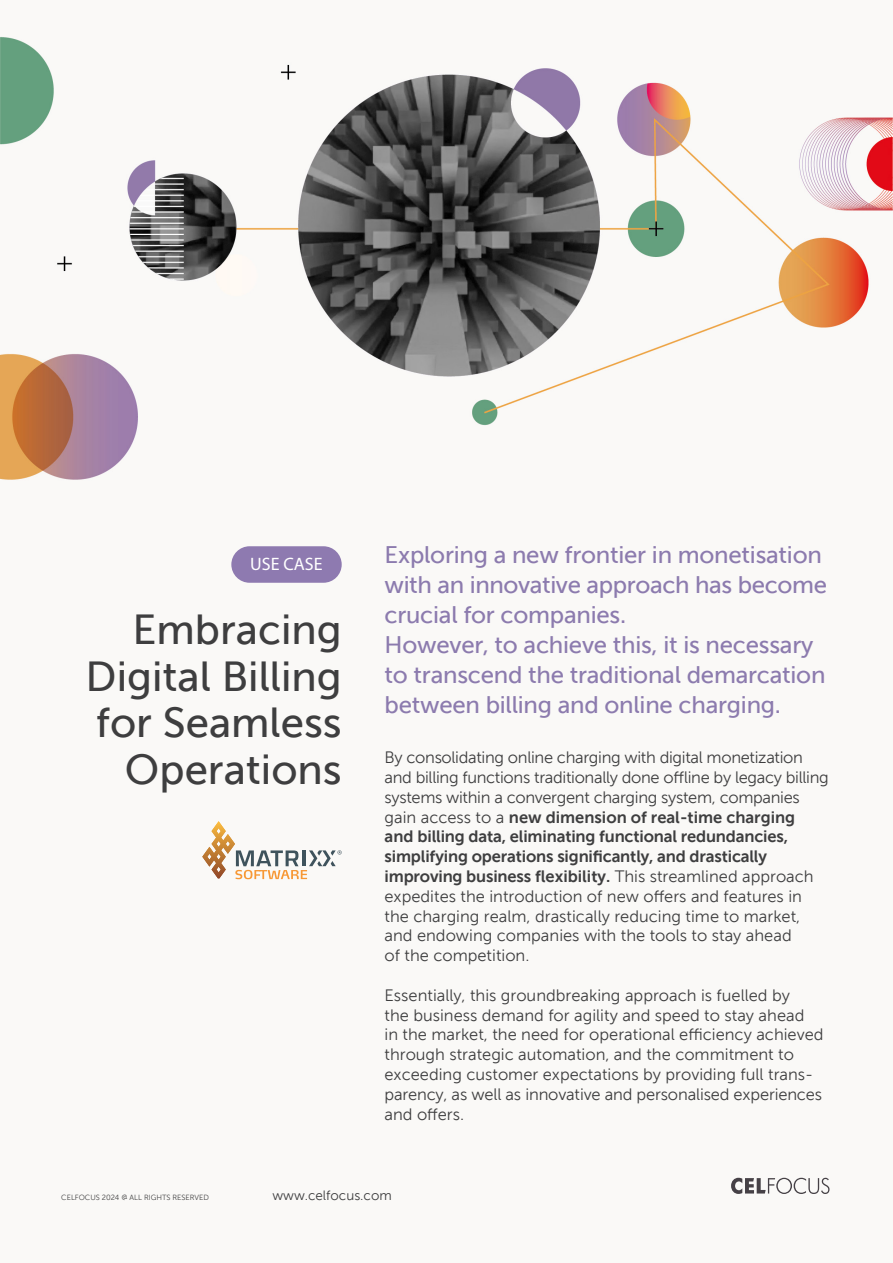
<style>
.page{position:relative;width:893px;height:1263px;background:#fff}
.page>*{position:absolute;margin:0;border:0;box-sizing:border-box;transform-origin:0 0}
.t1{font:42px "Museo Sans 500";color:#3e3e3f}
.t2{font:24px/30px "Museo Sans 500";letter-spacing:-.01em;color:#8c7bae}
.t3{font:18px "Myriad Pro";color:#fff}
.t4{font:16.5px/19.8px "Museo Sans 300";letter-spacing:-.02em;color:#3e3e3f}
.t5{font:16.5px/19.8px "Museo Sans 300";color:#3e3e3f}
.t6{font:13.5px "Museo Sans 300";color:#3e3e3f}
.t7{font:7.5px "Museo Sans 300";color:#3e3e3f}
.s1{font-family:"Museo Sans 700"}
</style>
<div class="page">
<img style="left:0;top:36px;width:893px;height:1156px">
<svg style="left:202px;top:821px;width:140px;height:58px"></svg>
<div style="left:231px;top:546px;width:111px;height:37px;background:#8e7ab0;border-radius:18px"></div>
<svg style="left:731px;top:1178px;width:98px;height:16px"></svg>
<p class="t3" style="left:250px;top:553px;width:74px">USE CASE</p>
<p class="t1" style="left:132px;top:607px;width:211px">Embracing</p>
<p class="t1" style="left:86px;top:653px;width:258px">Digital Billing</p>
<p class="t1" style="left:96px;top:700px;width:247px">for Seamless</p>
<p class="t1" style="left:125px;top:746px;width:218px">Operations</p>
<p class="t2" style="left:384px;top:540px;width:444px">Exploring a new frontier in monetisation with an innovative approach has become crucial for companies.</p>
<p class="t2" style="left:384px;top:630px;width:442px">However, to achieve this, it is necessary to transcend the traditional demarcation between billing and online charging.</p>
<p class="t4" style="left:384px;top:748px;width:446px">By consolidating online charging with digital monetization and billing functions traditionally done offline by legacy billing systems within a convergent charging system, companies gain access to a <span class="s1">new dimension of real-time charging<br>and billing data, eliminating functional redundancies, simplifying operations significantly, and drastically improving business flexibility.</span> This streamlined approach expedites the introduction of new offers and features in the charging realm, drastically reducing time to market, and endowing companies with the tools to stay ahead<br>of the competition.</p>
<p class="t5" style="left:384px;top:985px;width:441px">Essentially, this groundbreaking approach is fuelled by<br>the business demand for agility and speed to stay ahead<br>in the market, the need for operational efficiency achieved through strategic automation, and the commitment to exceeding customer expectations by providing full trans&shy;parency, as well as innovative and personalised experiences and offers.</p>
<p class="t7" style="left:61px;top:1193px;width:149px">CELFOCUS 2024 @ ALL RIGHTS RESERVED</p>
<p class="t6" style="left:272px;top:1187px;width:121px">www.celfocus.com</p>
</div>
